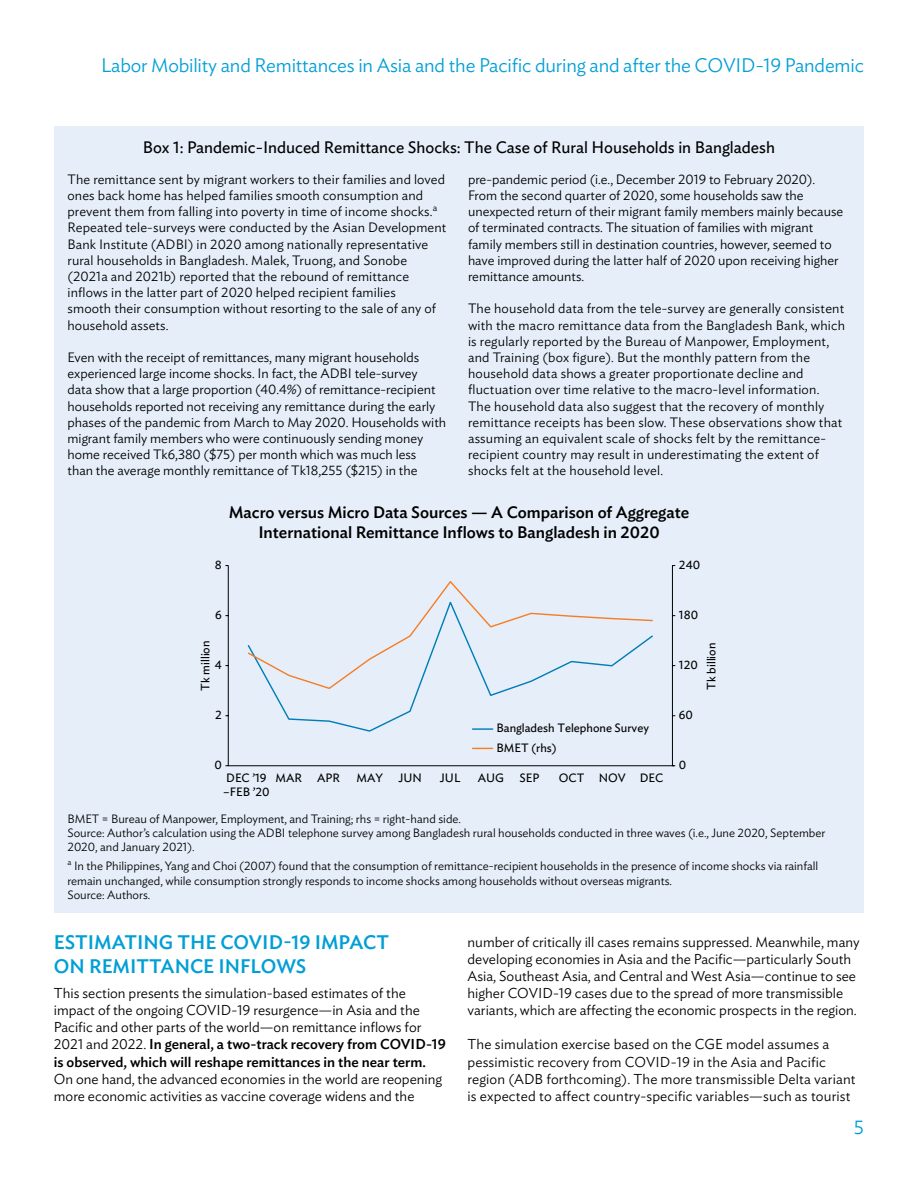
<style>
.page{position:relative;width:918px;height:1188px;background:#fff}
.page>*{position:absolute;margin:0;border:0;box-sizing:border-box;transform-origin:0 0}
.t1{font:300 19.5px "Ideal Sans";letter-spacing:-.01em;color:#009fd6}
.t2{font:500 19.5px/23.4px "Ideal Sans";color:#009fd6}
.t3{font:500 16.5px/19.8px "Ideal Sans";color:#000;text-align:center}
.t4{font:16.5px "Ideal Sans";color:#000}
.t5{font:300 14.25px/17.1px "Ideal Sans";color:#000}
.t6{font:300 13.5px/16.2px "Ideal Sans";letter-spacing:.01em;color:#000}
.t7{font:300 12px/14.4px "Ideal Sans";color:#000}
.t8{font:12px/14.4px "Ideal Sans";color:#000}
.s1{font-weight:500}
</style>
<div class="page">
<div style="left:54px;top:126px;width:810px;height:787px;background:#e6eff9"></div>
<hr style="left:672px;top:566px;width:1px;height:200px;background:#000">
<hr style="left:228px;top:566px;width:1px;height:200px;background:#000">
<hr style="left:228px;top:765px;width:446px;height:1px;background:#000">
<svg style="left:272px;top:690px;width:236px;height:42px"></svg>
<svg style="left:247px;top:581px;width:406px;height:109px"></svg>
<hr style="left:473px;top:728px;width:20px;height:2px;background:#007db7">
<svg style="left:473px;top:748px;width:20px;height:1px"></svg>
<h1 class="t1" style="left:101px;top:50px;width:764px">Labor Mobility and Remittances in Asia and the Pacific during and after the COVID-19 Pandemic</h1>
<p class="t4" style="left:143px;top:134px;width:634px">Box 1: Pandemic-Induced Remittance Shocks: The Case of Rural Households in Bangladesh</p>
<p class="t6" style="left:67px;top:170px;width:380px">The remittance sent by migrant workers to their families and loved ones back home has helped families smooth consumption and prevent them from falling into poverty in time of income shocks.<sup>a </sup>Repeated tele-surveys were conducted by the Asian Development Bank Institute (ADBI) in 2020 among nationally representative rural households in Bangladesh. Malek, Truong, and Sonobe (2021a and 2021b) reported that the rebound of remittance inflows in the latter part of 2020 helped recipient families<br>smooth their consumption without resorting to the sale of any of household assets.</p>
<p class="t6" style="left:67px;top:348px;width:380px">Even with the receipt of remittances, many migrant households experienced large income shocks. In fact, the ADBI tele-survey<br>data show that a large proportion (40.4%) of remittance-recipient households reported not receiving any remittance during the early phases of the pandemic from March to May 2020. Households with migrant family members who were continuously sending money home received Tk6,380 ($75) per month which was much less<br>than the average monthly remittance of Tk18,255 ($215) in the</p>
<p class="t6" style="left:468px;top:170px;width:377px">pre-pandemic period (i.e., December 2019 to February 2020).<br>From the second quarter of 2020, some households saw the unexpected return of their migrant family members mainly because of terminated contracts. The situation of families with migrant family members still in destination countries, however, seemed to have improved during the latter half of 2020 upon receiving higher remittance amounts.</p>
<p class="t6" style="left:468px;top:300px;width:379px">The household data from the tele-survey are generally consistent with the macro remittance data from the Bangladesh Bank, which is regularly reported by the Bureau of Manpower, Employment, and Training (box figure). But the monthly pattern from the household data shows a greater proportionate decline and fluctuation over time relative to the macro-level information.<br>The household data also suggest that the recovery of monthly remittance receipts has been slow. These observations show that assuming an equivalent scale of shocks felt by the remittance&shy;recipient country may result in underestimating the extent of shocks felt at the household level.</p>
<p class="t3" style="left:229px;top:501px;width:462px">Macro versus Micro Data Sources — A Comparison of Aggregate<br>International Remittance Inflows to Bangladesh in 2020</p>
<p class="t8" style="left:215px;top:556px;width:8px">8</p>
<p class="t8" style="left:215px;top:606px;width:8px">6</p>
<p class="t8" style="left:679px;top:557px;width:23px">240</p>
<p class="t8" style="left:679px;top:607px;width:21px">180</p>
<p class="t8" style="left:197px;top:691px;width:52px;rotate:-90deg">Tk million</p>
<p class="t8" style="left:703px;top:690px;width:48px;rotate:-90deg">Tk billion</p>
<p class="t8" style="left:496px;top:718px;width:154px;line-height:19.4px">Bangladesh Telephone Survey<br>BMET (rhs)</p>
<p class="t8" style="left:215px;top:656px;width:9px">4</p>
<p class="t8" style="left:679px;top:657px;width:21px">120</p>
<p class="t8" style="left:215px;top:707px;width:8px">2</p>
<p class="t8" style="left:679px;top:707px;width:16px">60</p>
<p class="t8" style="left:214px;top:757px;width:9px">0</p>
<p class="t8" style="left:223px;top:769px;width:48px">DEC ’19 –FEB ’20</p>
<p class="t8" style="left:276px;top:769px;width:66px">MAR APR</p>
<p class="t8" style="left:357px;top:769px;width:28px">MAY</p>
<p class="t8" style="left:398px;top:769px;width:25px">JUN</p>
<p class="t8" style="left:440px;top:769px;width:22px">JUL</p>
<p class="t8" style="left:478px;top:769px;width:28px">AUG</p>
<p class="t8" style="left:520px;top:769px;width:21px">SEP</p>
<p class="t8" style="left:559px;top:769px;width:106px">OCT NOV DEC</p>
<p class="t8" style="left:679px;top:757px;width:9px">0</p>
<p class="t7" style="left:68px;top:810px;width:759px">BMET = Bureau of Manpower, Employment, and Training; rhs = right-hand side.<br>Source: Author’s calculation using the ADBI telephone survey among Bangladesh rural households conducted in three waves (i.e., June 2020, September<br>2020, and January 2021).</p>
<p class="t7" style="left:68px;top:858px;width:752px"><sup>a</sup> In the Philippines, Yang and Choi (2007) found that the consumption of remittance-recipient households in the presence of income shocks via rainfall remain unchanged, while consumption strongly responds to income shocks among households without overseas migrants.<br>Source: Authors.</p>
<h1 class="t2" style="left:54px;top:929px;width:337px">ESTIMATING THE COVID-19 IMPACT<br>ON REMITTANCE INFLOWS</h1>
<p class="t5" style="left:54px;top:983px;width:394px">This section presents the simulation-based estimates of the impact of the ongoing COVID-19 resurgence—in Asia and the Pacific and other parts of the world—on remittance inflows for 2021 and 2022. <span class="s1">In general, a two‑track recovery from COVID-19 is observed, which will reshape remittances in the near term.</span></p>
<p class="t5" style="left:54px;top:1069px;width:390px">On one hand, the advanced economies in the world are reopening more economic activities as vaccine coverage widens and the</p>
<p class="t5" style="left:468px;top:932px;width:394px">number of critically ill cases remains suppressed. Meanwhile, many developing economies in Asia and the Pacific—particularly South Asia, Southeast Asia, and Central and West Asia—continue to see higher COVID-19 cases due to the spread of more transmissible variants, which are affecting the economic prospects in the region.</p>
<p class="t5" style="left:468px;top:1035px;width:390px">The simulation exercise based on the CGE model assumes a pessimistic recovery from COVID-19 in the Asia and Pacific region (ADB forthcoming). The more transmissible Delta variant is expected to affect country-specific variables—such as tourist</p>
<h1 class="t1" style="left:854px;top:1112px;width:12px">5</h1>
</div>
